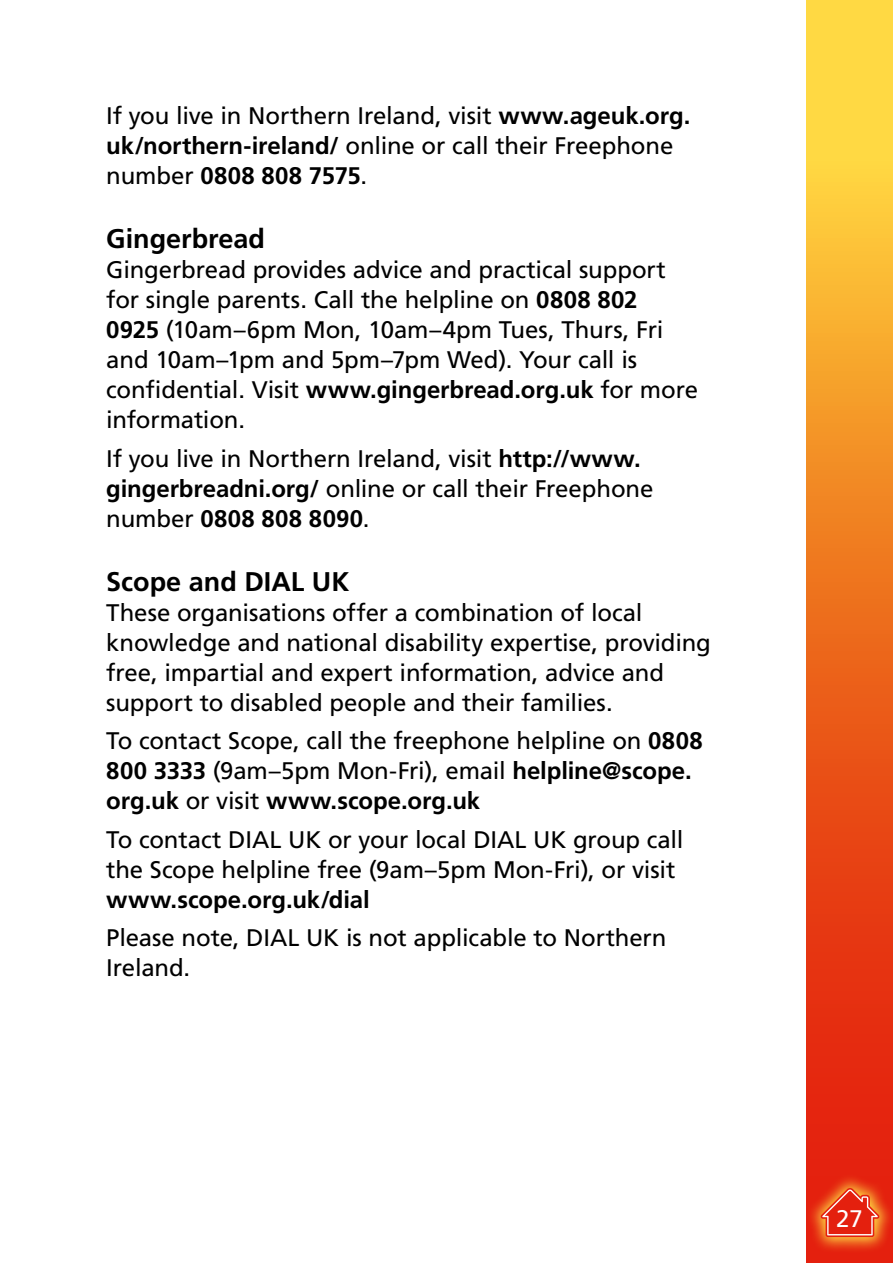
<style>
.page{position:relative;width:893px;height:1263px;background:#fff}
.page>*{position:absolute;margin:0;border:0;box-sizing:border-box;transform-origin:0 0}
.Heading_3{font:700 27px "Frutiger LT Pro";color:#000}
.Main{font:24px/30px "Frutiger LT Pro";letter-spacing:-.005em;color:#000}
.t1{font:24px "Frutiger LT Pro";color:#fff}
.s1{font-weight:700}
</style>
<div class="page">
<svg style="left:806px;top:0;width:87px;height:1263px;background:#f07a23"></svg>
<svg style="left:806px;top:1173px;width:87px;height:80px;background:#e63413"></svg>
<svg style="left:820px;top:1188px;width:59px;height:49px;background:#e94a28"></svg>
<p class="Main" style="left:106px;top:101px;width:586px">If you live in Northern Ireland, visit <span class="s1">www.ageuk.org. uk/northern-ireland/</span> online or call their Freephone number <span class="s1">0808 808 7575</span>.</p>
<p class="Heading_3" style="left:106px;top:223px;width:160px">Gingerbread</p>
<p class="Main" style="left:106px;top:255px;width:593px">Gingerbread provides advice and practical support for single parents. Call the helpline on <span class="s1">0808 802<br>0925</span> (10am–6pm Mon, 10am–4pm Tues, Thurs, Fri and 10am–1pm and 5pm–7pm Wed). Your call is confidential. Visit <span class="s1">www.gingerbread.org.uk</span> for more information.</p>
<p class="Main" style="left:106px;top:444px;width:549px">If you live in Northern Ireland, visit <span class="s1">http://www. gingerbreadni.org/</span> online or call their Freephone number <span class="s1">0808 808 8090</span>.</p>
<p class="Heading_3" style="left:106px;top:566px;width:245px">Scope and DIAL UK</p>
<p class="Main" style="left:106px;top:598px;width:606px">These organisations offer a combination of local knowledge and national disability expertise, providing free, impartial and expert information, advice and support to disabled people and their families.</p>
<p class="Main" style="left:106px;top:726px;width:598px">To contact Scope, call the freephone helpline on <span class="s1">0808<br>800 3333</span> (9am–5pm Mon-Fri), email <span class="s1">helpline@scope. org.uk</span> or visit <span class="s1">www.scope.org.uk</span></p>
<p class="Main" style="left:106px;top:825px;width:579px">To contact DIAL UK or your local DIAL UK group call the Scope helpline free (9am–5pm Mon-Fri), or visit <span class="s1">www.scope.org.uk/dial</span></p>
<p class="Main" style="left:106px;top:923px;width:562px">Please note, DIAL UK is not applicable to Northern<br>Ireland.</p>
<p class="t1" style="left:836px;top:1205px;width:28px">27</p>
</div>
